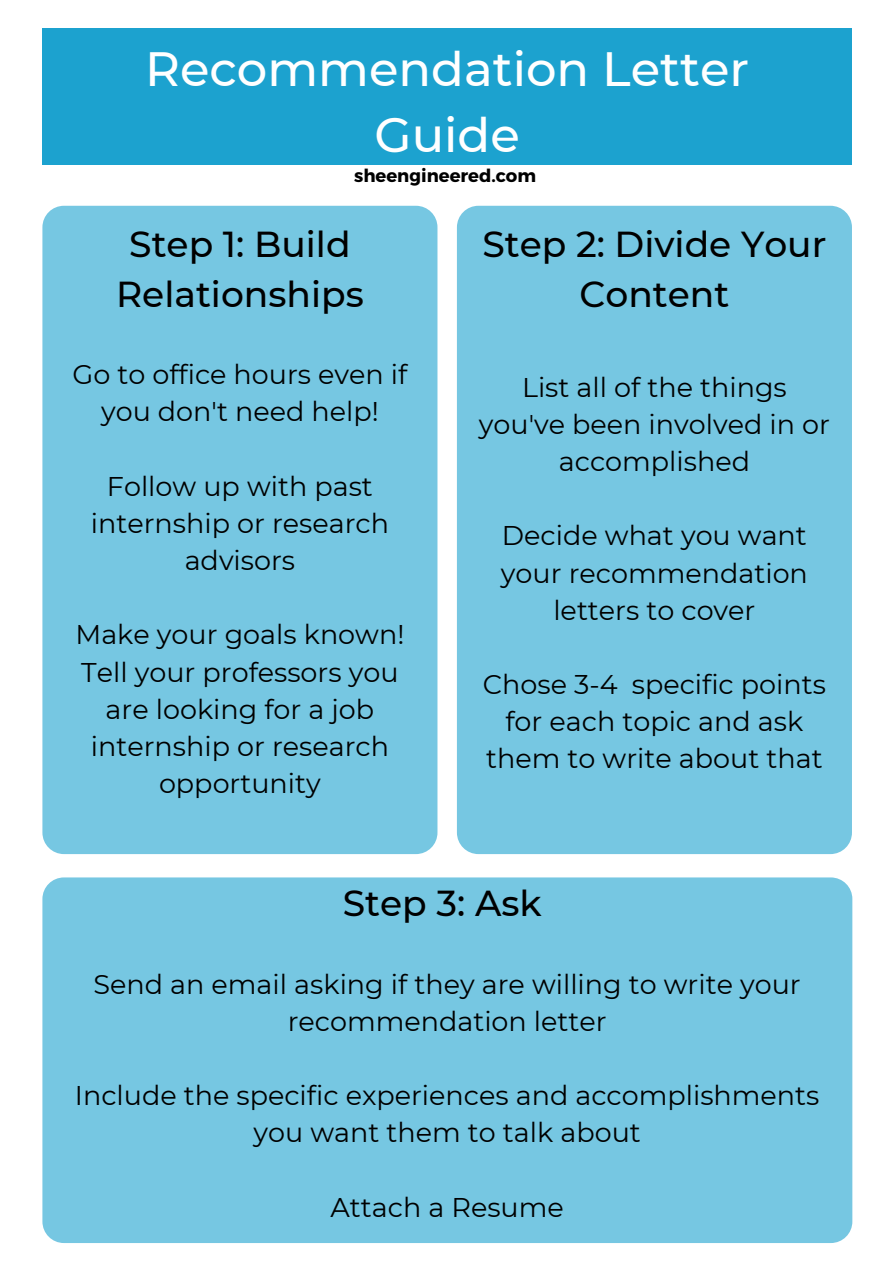
<style>
.page{position:relative;width:894px;height:1264px;background:#fff}
.page>*{position:absolute;margin:0;border:0;box-sizing:border-box;transform-origin:0 0}
.t1{font:500 48px/66.4px "Montserrat";color:#fff;text-align:center}
.t2{font:500 36px/49.5px "Montserrat";color:#000;text-align:center}
.t3{font:27px/37.2px "Montserrat";color:#000;text-align:center}
.t4{font:700 18px "Montserrat";color:#000}
</style>
<div class="page">
<div style="left:42px;top:28px;width:809px;height:137px;background:#1ca2cf"></div>
<div style="left:42px;top:877px;width:810px;height:365px;background:#76c7e2;border-radius:22px"></div>
<div style="left:457px;top:206px;width:394px;height:648px;background:#76c7e2;border-radius:22px"></div>
<div style="left:42px;top:206px;width:395px;height:648px;background:#76c7e2;border-radius:22px"></div>
<h1 class="t1" style="left:145px;top:35px;width:605px">Recommendation Letter<br>Guide</h1>
<p class="t4" style="left:354px;top:164px;width:183px">sheengineered.com</p>
<h2 class="t2" style="left:116px;top:219px;width:249px">Step 1: Build<br>Relationships</h2>
<p class="t3" style="left:72px;top:356px;width:336px">Go to office hours even if you don't need help!</p>
<p class="t3" style="left:91px;top:467px;width:300px">Follow up with past internship or research advisors</p>
<p class="t3" style="left:75px;top:616px;width:330px">Make your goals known!<br>Tell your professors you are looking for a job internship or research opportunity</p>
<h2 class="t2" style="left:482px;top:219px;width:345px">Step 2: Divide Your<br>Content</h2>
<p class="t3" style="left:478px;top:368px;width:352px">List all of the things you've been involved in or accomplished</p>
<p class="t3" style="left:501px;top:517px;width:308px">Decide what you want your recommendation letters to cover</p>
<p class="t3" style="left:482px;top:665px;width:344px">Chose 3-4 specific points for each topic and ask them to write about that</p>
<h2 class="t2" style="left:343px;top:878px;width:200px">Step 3: Ask</h2>
<p class="t3" style="left:93px;top:965px;width:708px">Send an email asking if they are willing to write your recommendation letter</p>
<p class="t3" style="left:75px;top:1076px;width:745px">Include the specific experiences and accomplishments you want them to talk about</p>
<p class="t3" style="left:330px;top:1188px;width:235px">Attach a Resume</p>
</div>
